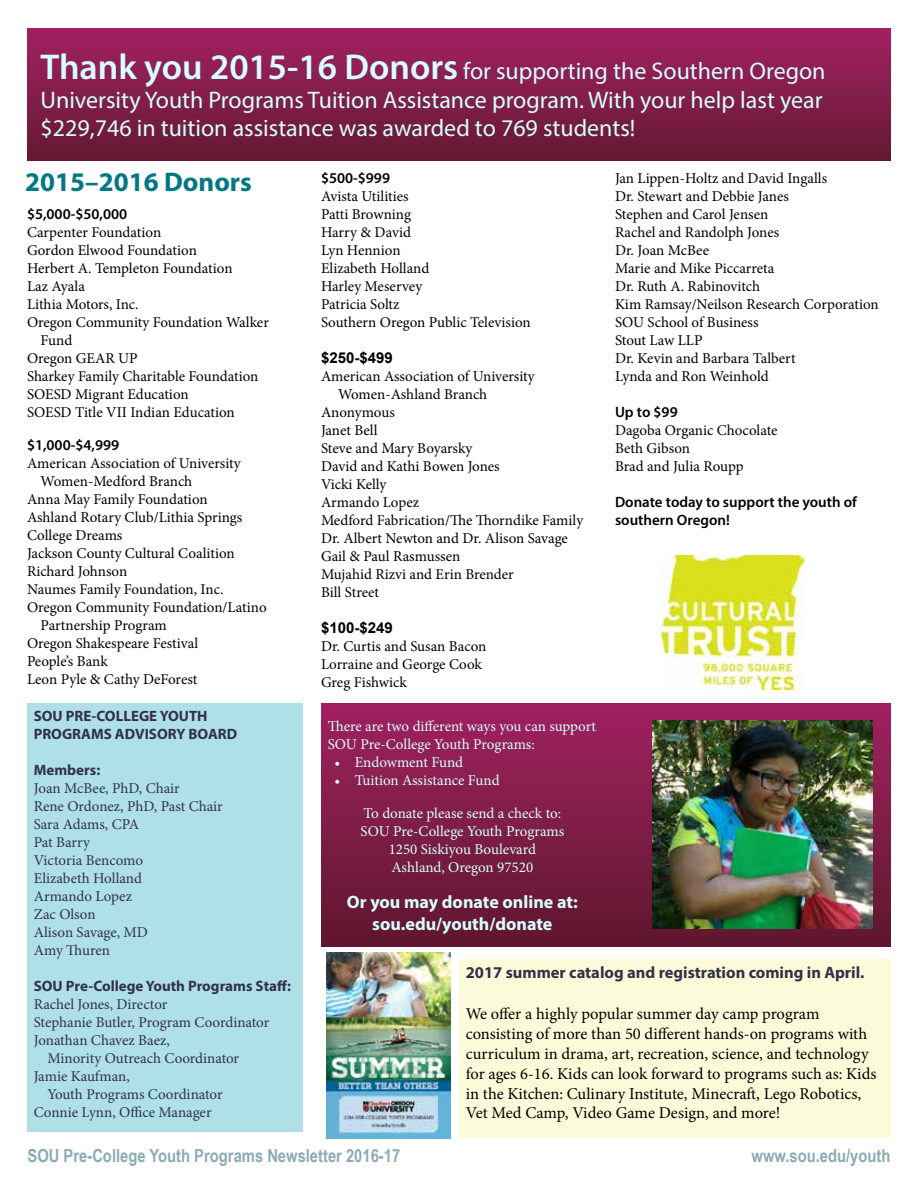
<style>
.page{position:relative;width:918px;height:1188px;background:#fff}
.page>*{position:absolute;margin:0;border:0;box-sizing:border-box;transform-origin:0 0}
.t1{font:700 27px "Myriad Pro";color:#007884}
.t2{font:24px/28.8px "Myriad Pro";color:#d6ffff}
.t3{font:700 18px "Arial Narrow";color:#8babb5}
.t4{font:700 18px/21.6px "Myriad Pro";color:#d6ffff;text-align:center}
.t5{font:16.5px/19.8px "Minion Pro";letter-spacing:-.005em;color:#000}
.t6{font:700 16.5px "Myriad Pro";color:#313249}
.t7{font:15px/18px "Minion Pro";letter-spacing:-.005em;color:#000}
.t8{font:15px/18px "Minion Pro";letter-spacing:-.005em;color:#313249}
.t9{font:15px/18px "Minion Pro";letter-spacing:-.005em;color:#d6ffff}
.t10{font:600 15px/18px "Myriad Pro";color:#000}
.t11{font:700 15px/18px "Myriad Pro";color:#313249}
.t12{font:700 15px "Arial";color:#000}
.s1{font-weight:600;font-size:36px}
</style>
<div class="page">
<img style="left:327px;top:953px;width:123px;height:185px">
<div style="left:459px;top:959px;width:432px;height:178px;background:#fcfbd9"></div>
<div style="left:27px;top:28px;width:864px;height:132px;background:linear-gradient(to bottom,#a32162,#651933)"></div>
<div style="left:27px;top:703px;width:276px;height:429px;background:#afe0e7"></div>
<div style="left:321px;top:703px;width:570px;height:243px;background:linear-gradient(to bottom,#a12161,#5e172d)"></div>
<img style="left:652px;top:721px;width:221px;height:208px">
<img style="left:662px;top:556px;width:141px;height:133px">
<h2 class="t2" style="left:40px;top:56px;width:787px"><span class="s1">Thank you 2015-16 Donors</span> for supporting the Southern Oregon<br>University Youth Programs Tuition Assistance program. With your help last year $229,746 in tuition assistance was awarded to 769 students!</h2>
<h1 class="t1" style="left:25px;top:164px;width:228px">2015–2016 Donors</h1>
<p class="t10" style="left:27px;top:204px;width:102px">$5,000-$50,000</p>
<p class="t7" style="left:27px;top:223px;width:136px">Carpenter Foundation</p>
<p class="t7" style="left:27px;top:241px;width:171px">Gordon Elwood Foundation</p>
<p class="t7" style="left:27px;top:259px;width:207px">Herbert A. Templeton Foundation</p>
<p class="t7" style="left:27px;top:277px;width:59px">Laz Ayala</p>
<p class="t7" style="left:27px;top:295px;width:113px">Lithia Motors, Inc.</p>
<p class="t7" style="left:27px;top:313px;width:243px">Oregon Community Foundation Walker</p>
<p class="t7" style="left:41px;top:331px;width:33px">Fund</p>
<p class="t7" style="left:27px;top:349px;width:112px">Oregon GEAR UP</p>
<p class="t7" style="left:27px;top:367px;width:233px">Sharkey Family Charitable Foundation</p>
<p class="t7" style="left:27px;top:385px;width:163px">SOESD Migrant Education</p>
<p class="t7" style="left:27px;top:403px;width:209px">SOESD Title VII Indian Education</p>
<p class="t10" style="left:27px;top:435px;width:94px">$1,000-$4,999</p>
<p class="t7" style="left:27px;top:454px;width:215px">American Association of University</p>
<p class="t7" style="left:41px;top:472px;width:153px">Women-Medford Branch</p>
<p class="t7" style="left:27px;top:490px;width:182px">Anna May Family Foundation</p>
<p class="t7" style="left:27px;top:508px;width:217px">Ashland Rotary Club/Lithia Springs</p>
<p class="t7" style="left:27px;top:526px;width:97px">College Dreams</p>
<p class="t7" style="left:27px;top:544px;width:209px">Jackson County Cultural Coalition</p>
<p class="t7" style="left:27px;top:562px;width:102px">Richard Johnson</p>
<p class="t7" style="left:27px;top:580px;width:198px">Naumes Family Foundation, Inc.</p>
<p class="t7" style="left:27px;top:598px;width:241px">Oregon Community Foundation/Latino</p>
<p class="t7" style="left:41px;top:616px;width:128px">Partnership Program</p>
<p class="t7" style="left:27px;top:634px;width:173px">Oregon Shakespeare Festival</p>
<p class="t7" style="left:27px;top:652px;width:82px">People’s Bank</p>
<p class="t7" style="left:27px;top:670px;width:172px">Leon Pyle &amp; Cathy DeForest</p>
<p class="t11" style="left:34px;top:707px;width:205px">SOU PRE-COLLEGE YOUTH<br>PROGRAMS ADVISORY BOARD</p>
<p class="t11" style="left:34px;top:761px;width:68px">Members:</p>
<p class="t8" style="left:34px;top:780px;width:191px">Joan McBee, PhD, Chair<br>Rene Ordonez, PhD, Past Chair<br>Sara Adams, CPA<br>Pat Barry<br>Victoria Bencomo<br>Elizabeth Holland<br>Armando Lopez<br>Zac Olson<br>Alison Savage, MD<br>Amy Thuren</p>
<p class="t11" style="left:34px;top:977px;width:259px">SOU Pre-College Youth Programs Staff:</p>
<p class="t8" style="left:34px;top:996px;width:135px">Rachel Jones, Director</p>
<p class="t8" style="left:34px;top:1014px;width:237px">Stephanie Butler, Program Coordinator</p>
<p class="t8" style="left:34px;top:1032px;width:138px">Jonathan Chavez Baez,</p>
<p class="t8" style="left:47px;top:1050px;width:193px">Minority Outreach Coordinator</p>
<p class="t8" style="left:34px;top:1068px;width:98px">Jamie Kaufman,</p>
<p class="t8" style="left:47px;top:1086px;width:177px">Youth Programs Coordinator</p>
<p class="t8" style="left:34px;top:1104px;width:179px">Connie Lynn, Office Manager</p>
<p class="t10" style="left:321px;top:169px;width:71px">$500-$999</p>
<p class="t7" style="left:321px;top:187px;width:211px">Avista Utilities<br>Patti Browning<br>Harry &amp; David<br>Lyn Hennion<br>Elizabeth Holland<br>Harley Meservey<br>Patricia Soltz<br>Southern Oregon Public Television</p>
<p class="t12" style="left:321px;top:347px;width:73px">$250-$499</p>
<p class="t7" style="left:321px;top:367px;width:215px">American Association of University</p>
<p class="t7" style="left:338px;top:385px;width:151px">Women-Ashland Branch</p>
<p class="t7" style="left:321px;top:403px;width:75px">Anonymous</p>
<p class="t7" style="left:321px;top:421px;width:58px">Janet Bell</p>
<p class="t7" style="left:321px;top:439px;width:153px">Steve and Mary Boyarsky</p>
<p class="t7" style="left:321px;top:457px;width:180px">David and Kathi Bowen Jones</p>
<p class="t7" style="left:321px;top:475px;width:67px">Vicki Kelly</p>
<p class="t7" style="left:321px;top:493px;width:100px">Armando Lopez</p>
<p class="t7" style="left:321px;top:511px;width:264px">Medford Fabrication/The Thorndike Family</p>
<p class="t7" style="left:321px;top:529px;width:248px">Dr. Albert Newton and Dr. Alison Savage</p>
<p class="t7" style="left:321px;top:547px;width:141px">Gail &amp; Paul Rasmussen</p>
<p class="t7" style="left:321px;top:565px;width:194px">Mujahid Rizvi and Erin Brender</p>
<p class="t7" style="left:321px;top:583px;width:60px">Bill Street</p>
<p class="t12" style="left:321px;top:617px;width:73px">$100-$249</p>
<p class="t7" style="left:321px;top:637px;width:167px">Dr. Curtis and Susan Bacon<br>Lorraine and George Cook<br>Greg Fishwick</p>
<p class="t9" style="left:328px;top:717px;width:270px">There are two different ways you can support<br>SOU Pre-College Youth Programs:</p>
<p class="t9" style="left:334px;top:753px;width:130px">• Endowment Fund</p>
<p class="t9" style="left:334px;top:771px;width:167px">• Tuition Assistance Fund</p>
<p class="t9" style="left:361px;top:804px;width:205px;text-align:center">To donate please send a check to:<br>SOU Pre-College Youth Programs<br>1250 Siskiyou Boulevard<br>Ashland, Oregon 97520</p>
<p class="t4" style="left:347px;top:891px;width:232px">Or you may donate online at: sou.edu/youth/donate</p>
<p class="t7" style="left:615px;top:169px;width:265px">Jan Lippen-Holtz and David Ingalls<br>Dr. Stewart and Debbie Janes<br>Stephen and Carol Jensen<br>Rachel and Randolph Jones<br>Dr. Joan McBee<br>Marie and Mike Piccarreta<br>Dr. Ruth A. Rabinovitch<br>Kim Ramsay/Neilson Research Corporation<br>SOU School of Business<br>Stout Law LLP<br>Dr. Kevin and Barbara Talbert<br>Lynda and Ron Weinhold</p>
<p class="t10" style="left:615px;top:402px;width:64px">Up to $99</p>
<p class="t7" style="left:615px;top:421px;width:164px">Dagoba Organic Chocolate<br>Beth Gibson<br>Brad and Julia Roupp</p>
<p class="t10" style="left:615px;top:492px;width:244px">Donate today to support the youth of southern Oregon!</p>
<p class="t6" style="left:466px;top:962px;width:400px">2017 summer catalog and registration coming in April.</p>
<p class="t5" style="left:466px;top:1004px;width:412px">We offer a highly popular summer day camp program consisting of more than 50 different hands-on programs with curriculum in drama, art, recreation, science, and technology for ages 6-16. Kids can look forward to programs such as: Kids in the Kitchen: Culinary Institute, Minecraft, Lego Robotics, Vet Med Camp, Video Game Design, and more!</p>
<p class="t3" style="left:28px;top:1142px;width:374px">SOU Pre-College Youth Programs Newsletter 2016-17</p>
<p class="t3" style="left:752px;top:1142px;width:140px">www.sou.edu/youth</p>
</div>
